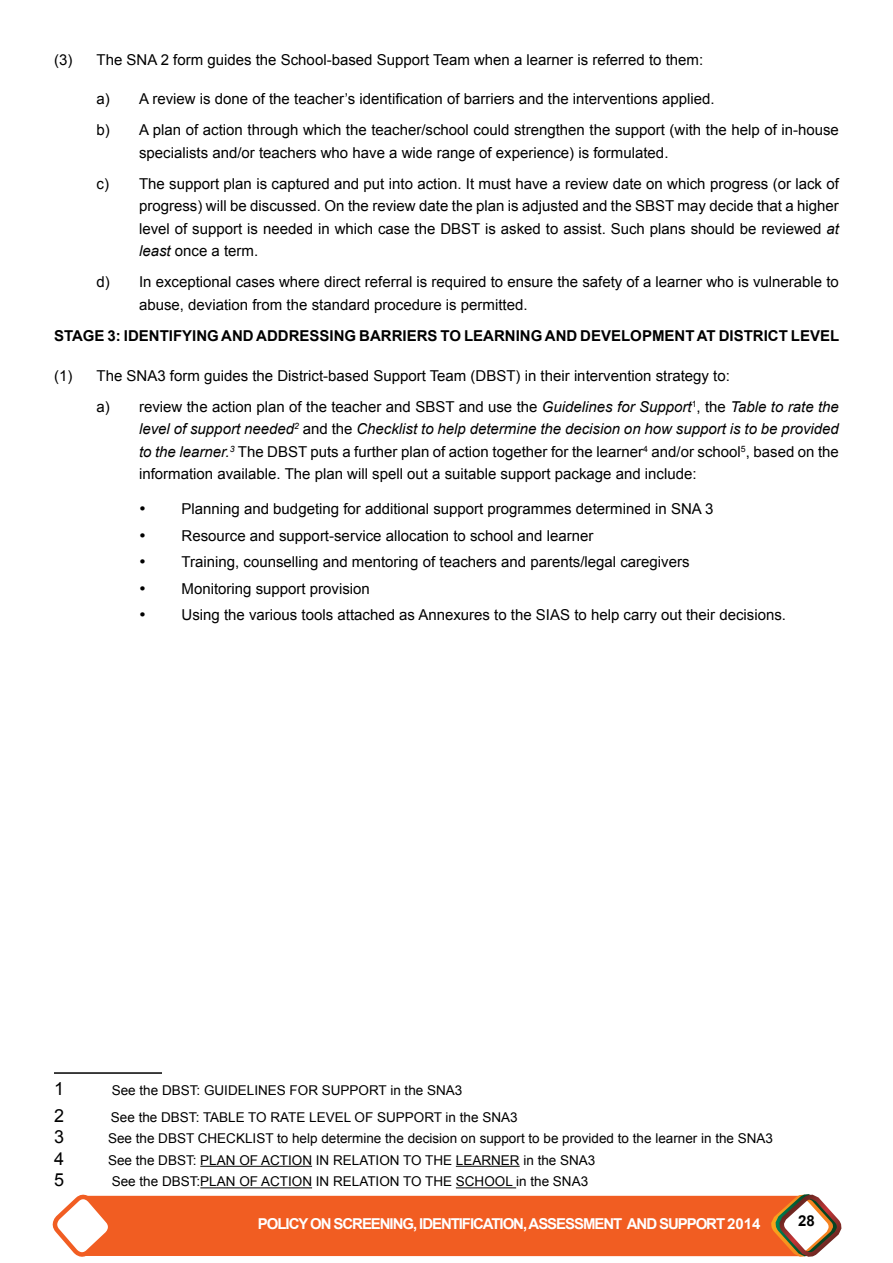
<style>
.page{position:relative;width:893px;height:1263px;background:#fff}
.page>*{position:absolute;margin:0;border:0;box-sizing:border-box;transform-origin:0 0}
.t1{font:18px "Arial";color:#000}
.t2{font:15px/22.5px "Arial";color:#000}
.t3{font:700 15px "Arial";color:#000}
.t4{font:700 15px "Arial";letter-spacing:-.07em;color:#fff}
.t5{font:13.5px "Arial";color:#000}
.s1{font-style:italic}
</style>
<div class="page">
<svg style="left:52px;top:1194px;width:790px;height:63px;background:#ef713e"></svg>
<hr style="left:54px;top:1072px;width:108px;height:2px;background:#000">
<hr style="left:200px;top:1166px;width:112px;height:1px;background:#000">
<hr style="left:456px;top:1166px;width:64px;height:1px;background:#000">
<hr style="left:200px;top:1187px;width:112px;height:1px;background:#000">
<hr style="left:456px;top:1187px;width:60px;height:1px;background:#000">
<p class="t2" style="left:54px;top:49px;width:651px">(3) The SNA 2 form guides the School-based Support Team when a learner is referred to them:</p>
<p class="t2" style="left:97px;top:84px;width:744px;line-height:31px">a) A review is done of the teacher’s identification of barriers and the interventions applied.<br>b) A plan of action through which the teacher/school could strengthen the support (with the help of in-house</p>
<p class="t2" style="left:97px;top:137px;width:744px;line-height:31px;text-indent:43px">specialists and/or teachers who have a wide range of experience) is formulated.<br>c) The support plan is captured and put into action. It must have a review date on which progress (or lack of</p>
<p class="t2" style="left:139px;top:195px;width:701px;text-align:justify">progress) will be discussed. On the review date the plan is adjusted and the SBST may decide that a higher level of support is needed in which case the DBST is asked to assist. Such plans should be reviewed <span class="s1">at least</span> once a term.</p>
<p class="t2" style="left:139px;top:271px;width:701px;text-indent:-43px">d) In exceptional cases where direct referral is required to ensure the safety of a learner who is vulnerable to abuse, deviation from the standard procedure is permitted.</p>
<p class="t3" style="left:54px;top:326px;width:787px">STAGE 3: IDENTIFYING AND ADDRESSING BARRIERS TO LEARNING AND DEVELOPMENT AT DISTRICT LEVEL</p>
<p class="t2" style="left:97px;top:360px;width:744px;line-height:31px;text-indent:-43px">(1) The SNA3 form guides the District-based Support Team (DBST) in their intervention strategy to:<br>a) review the action plan of the teacher and SBST and use the <span class="s1">Guidelines for Support</span><sup>1</sup>, the <span class="s1">Table to rate the</span></p>
<p class="t2" style="left:139px;top:418px;width:701px;text-align:justify"><span class="s1">level of support needed</span><sup>2</sup> and the <span class="s1">Checklist to help determine the decision on how support is to be provided to the learner.</span><sup>3</sup> The DBST puts a further plan of action together for the learner<sup>4</sup> and/or school<sup>5</sup>, based on the information available. The plan will spell out a suitable support package and include:</p>
<p class="t2" style="left:139px;top:498px;width:576px">• Planning and budgeting for additional support programmes determined in SNA 3</p>
<p class="t2" style="left:139px;top:524px;width:456px">• Resource and support-service allocation to school and learner</p>
<p class="t2" style="left:139px;top:551px;width:552px">• Training, counselling and mentoring of teachers and parents/legal caregivers</p>
<p class="t2" style="left:139px;top:577px;width:232px">• Monitoring support provision</p>
<p class="t2" style="left:139px;top:604px;width:649px">• Using the various tools attached as Annexures to the SIAS to help carry out their decisions.</p>
<p class="t1" style="left:54px;top:1076px;width:12px">1</p>
<p class="t5" style="left:112px;top:1081px;width:352px">See the DBST: GUIDELINES FOR SUPPORT in the SNA3</p>
<p class="t1" style="left:54px;top:1103px;width:12px">2</p>
<p class="t5" style="left:111px;top:1108px;width:408px">See the DBST: TABLE TO RATE LEVEL OF SUPPORT in the SNA3</p>
<p class="t1" style="left:54px;top:1125px;width:12px">3</p>
<p class="t5" style="left:108px;top:1130px;width:667px">See the DBST CHECKLIST to help determine the decision on support to be provided to the learner in the SNA3</p>
<p class="t1" style="left:54px;top:1147px;width:12px">4</p>
<p class="t5" style="left:108px;top:1151px;width:489px">See the DBST: PLAN OF ACTION IN RELATION TO THE LEARNER in the SNA3</p>
<p class="t1" style="left:54px;top:1168px;width:12px">5</p>
<p class="t5" style="left:112px;top:1173px;width:478px">See the DBST:PLAN OF ACTION IN RELATION TO THE SCHOOL in the SNA3</p>
<p class="t4" style="left:258px;top:1214px;width:504px">POLICY ON SCREENING, IDENTIFICATION, ASSESSMENT AND SUPPORT 2014</p>
<p class="t3" style="left:798px;top:1211px;width:18px">28</p>
</div>
